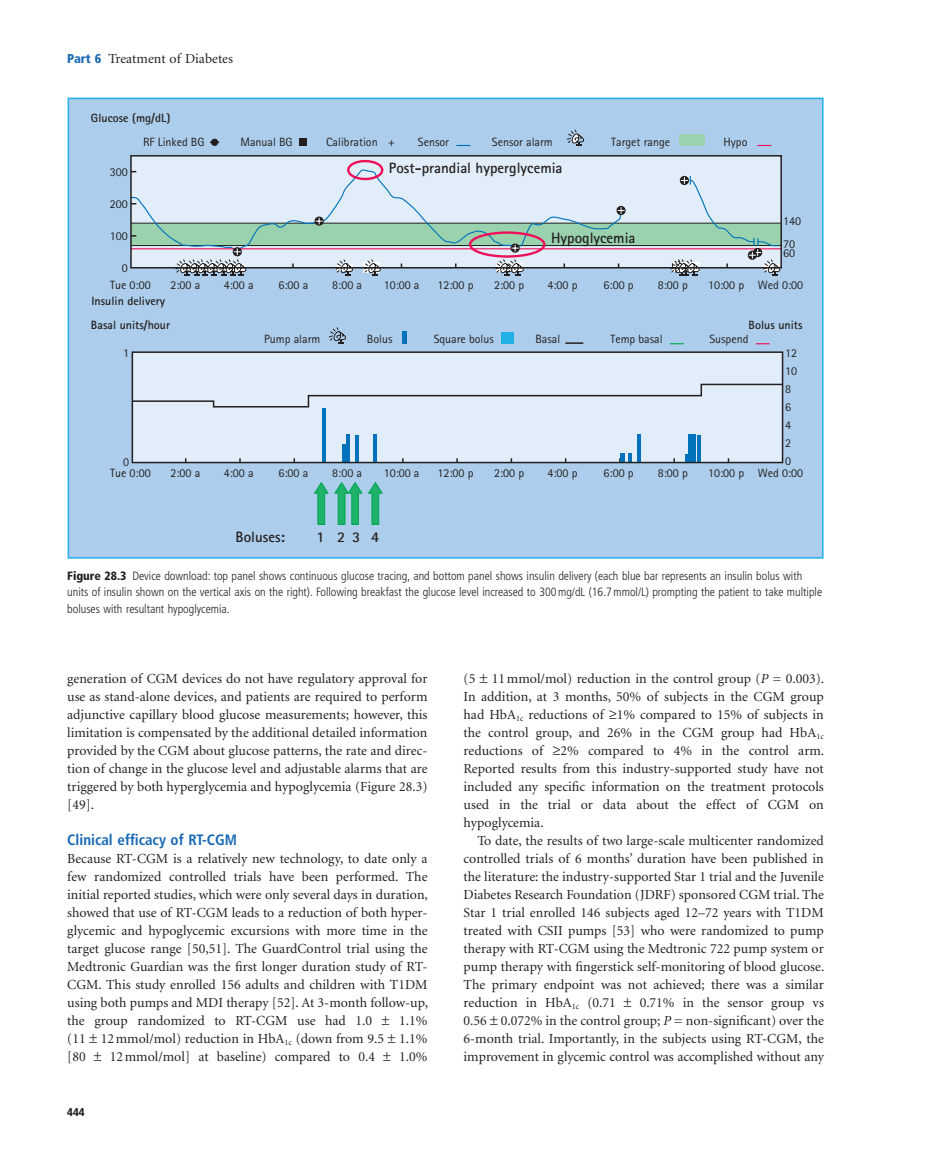
<style>
.page{position:relative;width:932px;height:1174px;background:#fff}
.page>*{position:absolute;margin:0;border:0;box-sizing:border-box;transform-origin:0 0}
.t1{font:700 15px "Rotis Sans Serif";color:#231f20}
.t2{font:700 condensed 15px "Frutiger";color:#1768b4}
.t3{font:13.8px/18px "Minion";color:#231f20;text-align:justify}
.t4{font:300 condensed 12px/16.5px "Frutiger";color:#231f20}
.t5{font:12px/18px "Rotis Sans Serif";color:#231f20}
.t6{font:700 12px "Rotis Sans Serif";color:#231f20}
.t7{font:900 condensed 11.25px "Frutiger";color:#231f20}
.s1{font-family:"Frutiger";font-weight:900;font-stretch:condensed;font-size:12.75px;color:#1768b4}
.s2{font-weight:900}
.s3{font-style:italic}
</style>
<div class="page">
<div style="left:68px;top:98px;width:754px;height:460px;background:#accdeb"></div>
<div style="left:68px;top:98px;width:755px;height:460px;border:2px solid #1fb0e6"></div>
<svg style="left:314px;top:482px;width:69px;height:43px"></svg>
<svg style="left:567px;top:129px;width:16px;height:16px"></svg>
<div style="left:299px;top:138px;width:8px;height:8px;background:#231f20"></div>
<div style="left:211px;top:139px;width:7px;height:7px;background:#231f20;border-radius:50%"></div>
<svg style="left:456px;top:145px;width:14px;height:1px"></svg>
<svg style="left:757px;top:145px;width:14px;height:1px"></svg>
<div style="left:678px;top:134px;width:26px;height:12px;background:#9ad2ae"></div>
<svg style="left:130px;top:155px;width:654px;height:309px"></svg>
<p class="t3" style="left:67px;top:51px;width:167px"><span class="s1">Part 6</span> Treatment of Diabetes</p>
<p class="t6" style="left:91px;top:114px;width:81px">Glucose (mg/dL)</p>
<p class="t5" style="left:110px;top:164px;width:19px">300</p>
<p class="t5" style="left:110px;top:196px;width:19px">200</p>
<p class="t5" style="left:110px;top:228px;width:19px">100</p>
<p class="t5" style="left:122px;top:260px;width:7px">0</p>
<p class="t5" style="left:143px;top:134px;width:63px">RF Linked BG</p>
<p class="t5" style="left:240px;top:135px;width:54px">Manual BG</p>
<p class="t5" style="left:326px;top:135px;width:53px">Calibration</p>
<p class="t5" style="left:418px;top:135px;width:33px">Sensor</p>
<p class="t5" style="left:491px;top:135px;width:62px">Sensor alarm</p>
<p class="t5" style="left:611px;top:135px;width:60px">Target range</p>
<p class="t5" style="left:723px;top:135px;width:25px">Hypo</p>
<p class="t5" style="left:388px;top:134px;width:8px">+</p>
<p class="t1" style="left:389px;top:163px;width:175px">Post-prandial hyperglycemia</p>
<p class="t1" style="left:551px;top:233px;width:86px">Hypoglycemia</p>
<p class="t5" style="left:110px;top:277px;width:42px">Tue 0:00</p>
<p class="t5" style="left:170px;top:277px;width:31px">2:00 a</p>
<p class="t5" style="left:224px;top:277px;width:31px">4:00 a</p>
<p class="t5" style="left:278px;top:277px;width:31px">6:00 a</p>
<p class="t5" style="left:332px;top:277px;width:31px">8:00 a</p>
<p class="t5" style="left:383px;top:277px;width:37px">10:00 a</p>
<p class="t5" style="left:437px;top:277px;width:37px">12:00 p</p>
<p class="t5" style="left:494px;top:277px;width:31px">2:00 p</p>
<p class="t5" style="left:547px;top:277px;width:31px">4:00 p</p>
<p class="t5" style="left:603px;top:277px;width:31px">6:00 p</p>
<p class="t5" style="left:657px;top:277px;width:31px">8:00 p</p>
<p class="t5" style="left:708px;top:277px;width:37px">10:00 p</p>
<p class="t6" style="left:91px;top:297px;width:75px">Insulin delivery</p>
<p class="t5" style="left:782px;top:211px;width:19px;line-height:22.2px">140<br>70</p>
<p class="t5" style="left:782px;top:245px;width:13px">60</p>
<p class="t5" style="left:757px;top:277px;width:47px">Wed 0:00</p>
<p class="t6" style="left:91px;top:321px;width:81px">Basal units/hour</p>
<p class="t5" style="left:123px;top:345px;width:7px">1</p>
<p class="t5" style="left:123px;top:454px;width:7px">0</p>
<p class="t5" style="left:264px;top:331px;width:58px">Pump alarm</p>
<p class="t6" style="left:748px;top:321px;width:55px">Bolus units</p>
<p class="t5" style="left:367px;top:331px;width:27px">Bolus</p>
<p class="t5" style="left:433px;top:331px;width:62px">Square bolus</p>
<p class="t5" style="left:535px;top:331px;width:26px">Basal</p>
<p class="t5" style="left:610px;top:331px;width:54px">Temp basal</p>
<p class="t5" style="left:709px;top:331px;width:41px">Suspend</p>
<p class="t5" style="left:785px;top:345px;width:13px">12<br>10<br>8<br>6<br>4<br>2<br>0</p>
<p class="t5" style="left:110px;top:465px;width:42px">Tue 0:00</p>
<p class="t5" style="left:170px;top:465px;width:31px">2:00 a</p>
<p class="t5" style="left:224px;top:465px;width:31px">4:00 a</p>
<p class="t5" style="left:278px;top:465px;width:31px">6:00 a</p>
<p class="t5" style="left:332px;top:465px;width:31px">8:00 a</p>
<p class="t5" style="left:383px;top:465px;width:37px">10:00 a</p>
<p class="t5" style="left:437px;top:465px;width:37px">12:00 p</p>
<p class="t5" style="left:494px;top:465px;width:31px">2:00 p</p>
<p class="t5" style="left:547px;top:465px;width:31px">4:00 p</p>
<p class="t5" style="left:603px;top:465px;width:31px">6:00 p</p>
<p class="t5" style="left:657px;top:465px;width:31px">8:00 p</p>
<p class="t5" style="left:708px;top:465px;width:97px">10:00 p Wed 0:00</p>
<p class="t1" style="left:235px;top:532px;width:51px">Boluses:</p>
<p class="t1" style="left:316px;top:532px;width:64px">1234</p>
<p class="t4" style="left:67px;top:568px;width:756px"><span class="s2">Figure 28.3</span> Device download: top panel shows continuous glucose tracing, and bottom panel shows insulin delivery (each blue bar represents an insulin bolus with units of insulin shown on the vertical axis on the right). Following breakfast the glucose level increased to 300 mg/dL (16.7 mmol/L) prompting the patient to take multiple boluses with resultant hypoglycemia.</p>
<p class="t3" style="left:67px;top:670px;width:362px">generation of CGM devices do not have regulatory approval for use as stand - alone devices, and patients are required to perform adjunctive capillary blood glucose measurements; however, this limitation is compensated by the additional detailed information provided by the CGM about glucose patterns, the rate and direc&shy;tion of change in the glucose level and adjustable alarms that are triggered by both hyperglycemia and hypoglycemia (Figure 28.3 ) [49] .</p>
<p class="t2" style="left:67px;top:833px;width:171px">Clinical e fficacy of RT - CGM</p>
<p class="t3" style="left:67px;top:850px;width:362px">Because RT - CGM is a relatively new technology, to date only a few randomized controlled trials have been performed. The initial reported studies, which were only several days in duration, showed that use of RT - CGM leads to a reduction of both hyper&shy;glycemic and hypoglycemic excursions with more time in the target glucose range [50,51] . The GuardControl trial using the Medtronic Guardian was the first longer duration study of RT - CGM. This study enrolled 156 adults and children with T1DM using both pumps and MDI therapy [52] . At 3 - month follow - up, the group randomized to RT - CGM use had 1.0</p>
<p class="t3" style="left:67px;top:1012px;width:362px;text-indent:332px">1.1% (11 12 mmol/mol) reduction in HbA <sub>1c</sub> (down from 9.5 1.1% [80</p>
<p class="t3" style="left:110px;top:1048px;width:267px">12 mmol/mol] at baseline) compared to 0.4</p>
<p class="t3" style="left:399px;top:1048px;width:30px">1.0%</p>
<p class="t7" style="left:67px;top:1108px;width:19px">444</p>
<p class="t3" style="left:463px;top:671px;width:362px">(5 11 mmol/mol) reduction in the control group ( <span class="s3">P</span> = 0.003).<br>In addition, at 3 months, 50% of subjects in the CGM group had HbA <sub>1c</sub> reductions of ≥ 1% compared to 15% of subjects in the control group, and 26% in the CGM group had HbA <sub>1c </sub>reductions of ≥ 2% compared to 4% in the control arm.<br>Reported results from this industry - supported study have not included any specific information on the treatment protocols used in the trial or data about the effect of CGM on hypoglycemia.</p>
<p class="t3" style="left:463px;top:833px;width:362px;text-indent:14px">To date, the results of two large - scale multicenter randomized controlled trials of 6 months ’ duration have been published in the literature: the industry - supported Star 1 trial and the Juvenile Diabetes Research Foundation (JDRF) sponsored CGM trial. The Star 1 trial enrolled 146 subjects aged 12 – 72 years with T1DM treated with CSII pumps [53] who were randomized to pump therapy with RT - CGM using the Medtronic 722 pump system or pump therapy with fingerstick self - monitoring of blood glucose.<br>The primary endpoint was not achieved; there was a similar reduction in HbA <sub>1c</sub> (0.71</p>
<p class="t3" style="left:463px;top:995px;width:362px;text-indent:176px">0.71% in the sensor group vs 0.56 0.072% in the control group; <span class="s3">P</span> = non - significant) over the 6 - month trial. Importantly, in the subjects using RT - CGM, the improvement in glycemic control was accomplished without any</p>
</div>
